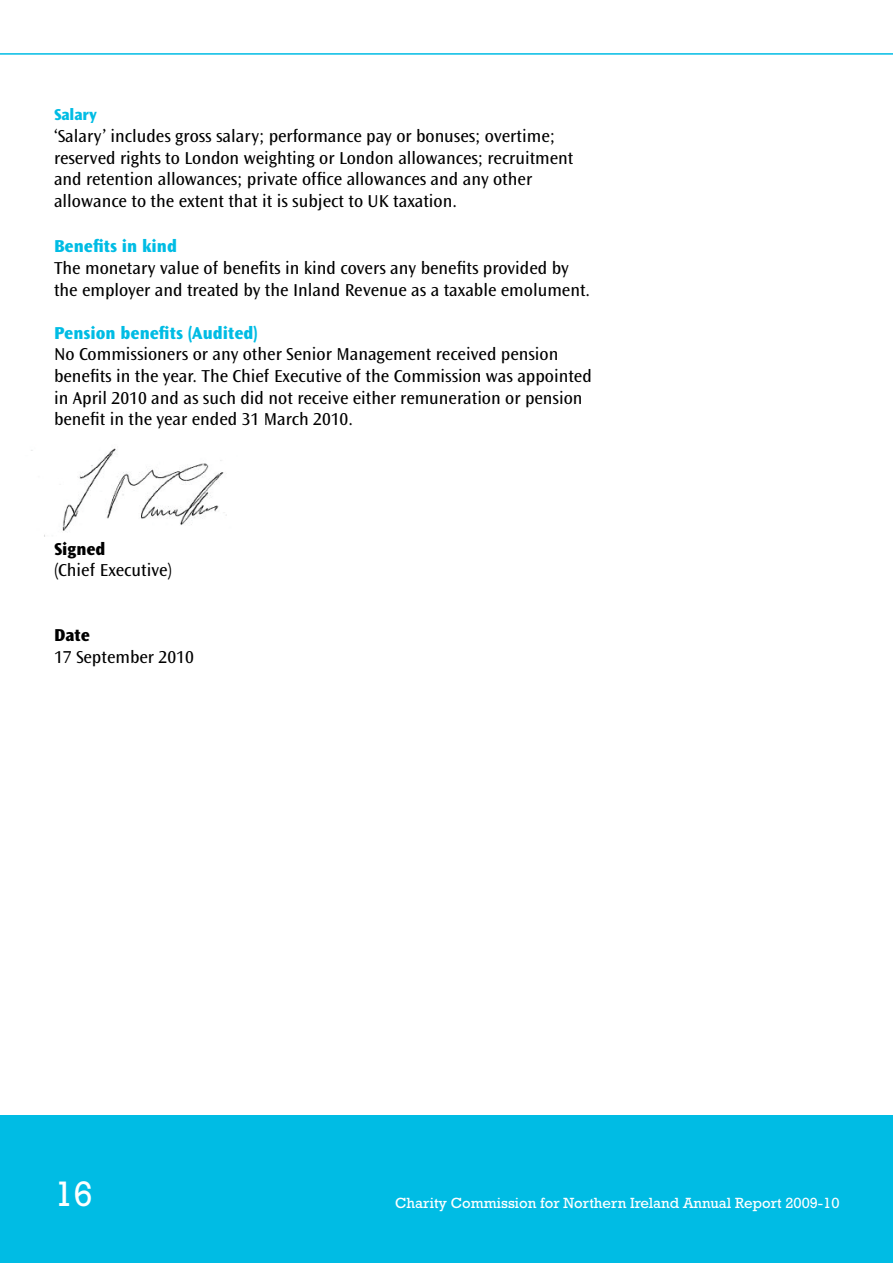
<style>
.page{position:relative;width:893px;height:1263px;background:#fff}
.page>*{position:absolute;margin:0;border:0;box-sizing:border-box;transform-origin:0 0}
.t1{font:36px "Rockwell Std";color:#fff}
.t2{font:18px/21.6px "Ocean Sans Std";color:#000}
.t3{font:800 18px "Ocean Sans Std";color:#00bce4}
.t4{font:800 18px "Ocean Sans Std";color:#000}
.t5{font:800 16.5px "Ocean Sans Std";letter-spacing:-.01em;color:#00bce4}
.t6{font:15px "Rockwell Std";color:#fff}
</style>
<div class="page">
<div style="left:0;top:1115px;width:893px;height:148px;background:#00bce4"></div>
<hr style="left:0;top:53px;width:893px;height:2px;background:#00bce4">
<img style="left:31px;top:448px;width:196px;height:88px">
<p class="t5" style="left:54px;top:106px;width:44px">Salary</p>
<p class="t2" style="left:54px;top:125px;width:521px">‘Salary’ includes gross salary; performance pay or bonuses; overtime; reserved rights to London weighting or London allowances; recruitment and retention allowances; private office allowances and any other allowance to the extent that it is subject to UK taxation.</p>
<p class="t3" style="left:54px;top:236px;width:125px">Benefits in kind</p>
<p class="t2" style="left:54px;top:257px;width:538px">The monetary value of benefits in kind covers any benefits provided by the employer and treated by the Inland Revenue as a taxable emolument.</p>
<p class="t3" style="left:54px;top:323px;width:205px">Pension benefits (Audited)</p>
<p class="t2" style="left:54px;top:344px;width:539px">No Commissioners or any other Senior Management received pension benefits in the year. The Chief Executive of the Commission was appointed in April 2010 and as such did not receive either remuneration or pension benefit in the year ended 31 March 2010.</p>
<p class="t4" style="left:54px;top:539px;width:53px">Signed</p>
<p class="t2" style="left:54px;top:560px;width:120px">(Chief Executive)</p>
<p class="t4" style="left:54px;top:625px;width:37px">Date</p>
<p class="t2" style="left:54px;top:646px;width:141px">17 September 2010</p>
<h1 class="t1" style="left:54px;top:1173px;width:41px">16</h1>
<p class="t6" style="left:395px;top:1194px;width:446px">Charity Commission for Northern Ireland Annual Report 2009-10</p>
</div>
